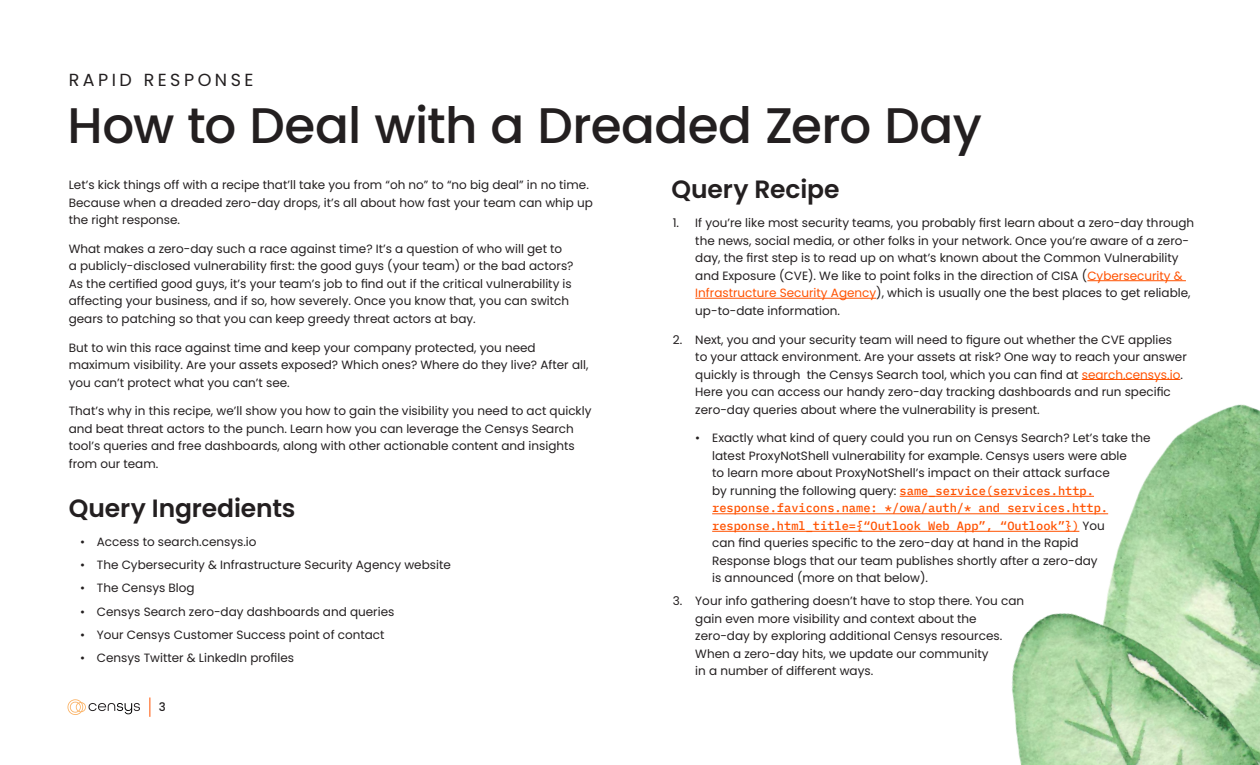
<style>
.page{position:relative;width:1260px;height:765px;background:#fff}
.page>*{position:absolute;margin:0;border:0;box-sizing:border-box;transform-origin:0 0}
.Page_Title{font:500 50px "Poppins";letter-spacing:-.01em;color:#231f20}
.Page_Subheader{font:600 25px "Poppins";letter-spacing:-.005em;color:#231f20}
.Page_Subtitle{font:17.5px "Poppins";letter-spacing:.2em;color:#231f20}
.t1{font:12px/17.5px "Poppins";color:#231f20}
.t2{font:500 11.75px "Poppins";color:#231f20}
.s1{color:#ff5200}
.s2{font-family:"IBM Plex Mono";font-weight:500;color:#ff5200}
</style>
<div class="page">
<svg style="left:67px;top:699px;width:73px;height:16px"></svg>
<svg style="left:149px;top:697px;width:1px;height:20px"></svg>
<img style="left:995px;top:379px;width:265px;height:161px">
<img style="left:1012px;top:540px;width:248px;height:225px">
<hr style="left:1087px;top:280px;width:99px;height:1px;background:#ff5200">
<hr style="left:695px;top:298px;width:181px;height:1px;background:#ff5200">
<hr style="left:1082px;top:379px;width:98px;height:1px;background:#ff5200">
<hr style="left:900px;top:496px;width:194px;height:1px;background:#ff5200">
<hr style="left:712px;top:513px;width:396px;height:1px;background:#ff5200">
<hr style="left:712px;top:531px;width:367px;height:1px;background:#ff5200">
<p class="Page_Subtitle" style="left:69px;top:70px;width:186px">RAPID RESPONSE</p>
<p class="Page_Title" style="left:68px;top:96px;width:916px">How to Deal with a Dreaded Zero Day</p>
<p class="t1" style="left:69px;top:176px;width:526px">Let’s kick things off with a recipe that’ll take you from “oh no” to “no big deal” in no time.<br>Because when a dreaded zero-day drops, it’s all about how fast your team can whip up the right response.</p>
<p class="t1" style="left:69px;top:240px;width:506px">What makes a zero-day such a race against time? It’s a question of who will get to<br>a publicly-disclosed vulnerability first: the good guys (your team) or the bad actors?<br>As the certified good guys, it’s your team’s job to find out if the critical vulnerability is affecting your business, and if so, how severely. Once you know that, you can switch gears to patching so that you can keep greedy threat actors at bay.</p>
<p class="t1" style="left:69px;top:339px;width:521px">But to win this race against time and keep your company protected, you need maximum visibility. Are your assets exposed? Which ones? Where do they live? After all, you can’t protect what you can’t see.</p>
<p class="t1" style="left:69px;top:403px;width:524px">That’s why in this recipe, we’ll show you how to gain the visibility you need to act quickly and beat threat actors to the punch. Learn how you can leverage the Censys Search tool’s queries and free dashboards, along with other actionable content and insights from our team.</p>
<p class="Page_Subheader" style="left:69px;top:493px;width:228px">Query Ingredients</p>
<p class="t1" style="left:80px;top:533px;width:178px">• Access to search.censys.io</p>
<p class="t1" style="left:80px;top:556px;width:372px">• The Cybersecurity &amp; Infrastructure Security Agency website</p>
<p class="t1" style="left:80px;top:580px;width:116px">• The Censys Blog</p>
<p class="t1" style="left:80px;top:603px;width:316px">• Censys Search zero-day dashboards and queries</p>
<p class="t1" style="left:80px;top:626px;width:306px">• Your Censys Customer Success point of contact</p>
<p class="t1" style="left:80px;top:649px;width:216px">• Censys Twitter &amp; LinkedIn profiles</p>
<p class="t2" style="left:159px;top:700px;width:8px">3</p>
<p class="Page_Subheader" style="left:672px;top:175px;width:170px">Query Recipe</p>
<p class="t1" style="left:695px;top:214px;width:500px;text-indent:-22px">1. If you’re like most security teams, you probably first learn about a zero-day through the news, social media, or other folks in your network. Once you’re aware of a zero&shy;day, the first step is to read up on what’s known about the Common Vulnerability and Exposure (CVE). We like to point folks in the direction of CISA (<span class="s1">Cybersecurity &amp; Infrastructure Security Agency</span>), which is usually one the best places to get reliable, up-to-date information.</p>
<p class="t1" style="left:695px;top:331px;width:493px;text-indent:-22px">2. Next, you and your security team will need to figure out whether the CVE applies to your attack environment. Are your assets at risk? One way to reach your answer quickly is through the Censys Search tool, which you can find at <span class="s1">search.censys.io</span>.<br>Here you can access our handy zero-day tracking dashboards and run specific zero-day queries about where the vulnerability is present.</p>
<p class="t1" style="left:712px;top:429px;width:440px;text-indent:-17px">• Exactly what kind of query could you run on Censys Search? Let’s take the latest ProxyNotShell vulnerability for example. Censys users were able<br>to learn more about ProxyNotShell’s impact on their attack surface<br>by running the following query: <span class="s2">same_service(services.http. response.favicons.name: */owa/auth/* and services.http. response.html_title={“Outlook Web App”, “Outlook”})</span> You<br>can find queries specific to the zero-day at hand in the Rapid<br>Response blogs that our team publishes shortly after a zero-day<br>is announced (more on that below).</p>
<p class="t1" style="left:695px;top:593px;width:330px;text-indent:-22px">3. Your info gathering doesn’t have to stop there. You can gain even more visibility and context about the zero-day by exploring additional Censys resources.<br>When a zero-day hits, we update our community<br>in a number of different ways.</p>
</div>
